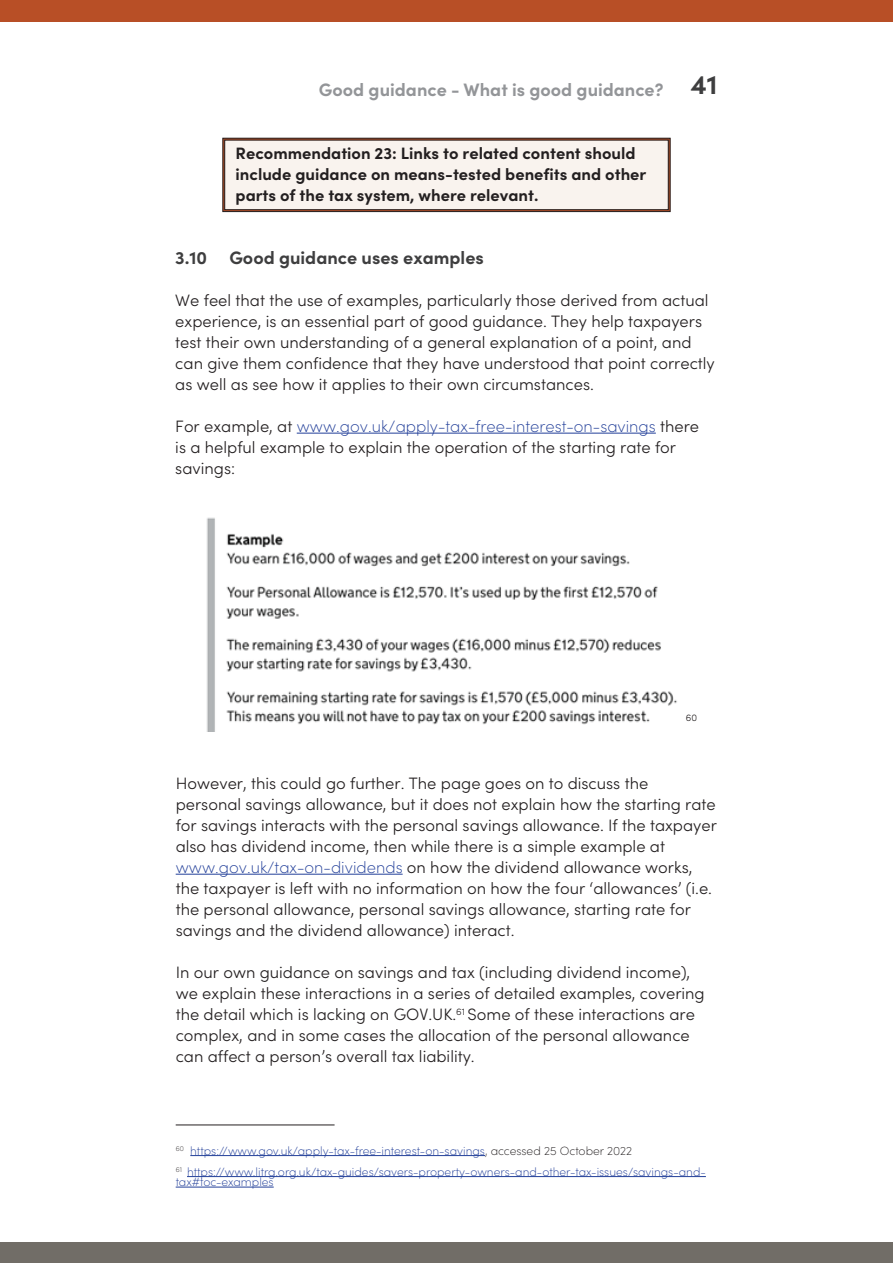
<style>
.page{position:relative;width:893px;height:1263px;background:#fff}
.page>*{position:absolute;margin:0;border:0;box-sizing:border-box;transform-origin:0 0}
.t1{font:700 27px "Sofia Pro";color:#3e3e3f}
.t2{font:700 18px "Sofia Pro";color:#939598}
.Subhead_12pt{font:700 18px "Sofia Pro";color:#3e3e3f}
.Content{font:300 16.5px/21px "Sofia Pro";color:#231f20}
.recommendation{font:700 16.5px/21px "Sofia Pro";color:#231f20}
.Footnote{font:200 12px "Sofia Pro";color:#223f99}
.Content-2{font:300 9.6px "Sofia Pro";color:#231f20}
.s1{font-weight:200;color:#223f99}
.s2{color:#231f20}
</style>
<div class="page">
<hr style="left:176px;top:874px;width:227px;height:1px;background:#223f99">
<div style="left:222px;top:138px;width:448px;height:74px;background:#f9f3ee"></div>
<div style="left:225px;top:140px;width:443px;height:70px;border:1px solid #231f20"></div>
<hr style="left:297px;top:433px;width:359px;height:1px;background:#223f99">
<hr style="left:190px;top:1155px;width:295px;height:1px;background:#223f99">
<hr style="left:187px;top:1176px;width:519px;height:1px;background:#223f99">
<hr style="left:176px;top:1187px;width:98px;height:1px;background:#223f99">
<hr style="left:176px;top:1125px;width:159px;height:1px;background:#231f20">
<img style="left:206px;top:517px;width:471px;height:214px">
<div style="left:0;top:1242px;width:893px;height:21px;background:#716d67"></div>
<div style="left:0;top:0;width:893px;height:21px;background:#b84f26"></div>
<p class="t2" style="left:319px;top:76px;width:346px">Good guidance - What is good guidance?</p>
<p class="recommendation" style="left:236px;top:141px;width:412px">Recommendation 23: Links to related content should include guidance on means-tested benefits and other parts of the tax system, where relevant.</p>
<h1 class="t1" style="left:691px;top:64px;width:28px">41</h1>
<p class="Subhead_12pt" style="left:175px;top:244px;width:310px">3.10 Good guidance uses examples</p>
<p class="Content" style="left:175px;top:289px;width:541px">We feel that the use of examples, particularly those derived from actual experience, is an essential part of good guidance. They help taxpayers test their own understanding of a general explanation of a point, and can give them confidence that they have understood that point correctly as well as see how it applies to their own circumstances.</p>
<p class="Content" style="left:175px;top:415px;width:525px">For example, at <span class="s1">www.gov.uk/apply-tax-free-interest-on-savings</span> there is a helpful example to explain the operation of the starting rate for savings:</p>
<p class="Content-2" style="left:686px;top:710px;width:13px">60</p>
<p class="Content" style="left:176px;top:772px;width:543px">However, this could go further. The page goes on to discuss the personal savings allowance, but it does not explain how the starting rate for savings interacts with the personal savings allowance. If the taxpayer also has dividend income, then while there is a simple example at <span class="s1">www.gov.uk/tax-on-dividends</span> on how the dividend allowance works, the taxpayer is left with no information on how the four ‘allowances’ (i.e. the personal allowance, personal savings allowance, starting rate for savings and the dividend allowance) interact.</p>
<p class="Content" style="left:176px;top:961px;width:531px">In our own guidance on savings and tax (including dividend income), we explain these interactions in a series of detailed examples, covering the detail which is lacking on GOV.UK.<sup>61</sup> Some of these interactions are complex, and in some cases the allocation of the personal allowance can affect a person’s overall tax liability.</p>
<p class="Footnote" style="left:176px;top:1142px;width:458px"><sup>60</sup> https://www.gov.uk/apply-tax-free-interest-on-savings<span class="s2">, accessed 25 October 2022</span></p>
<p class="Footnote" style="left:176px;top:1163px;width:532px"><sup>61</sup> https://www.litrg.org.uk/tax-guides/savers-property-owners-and-other-tax-issues/savings-and-</p>
<p class="Footnote" style="left:176px;top:1173px;width:100px">tax#toc-examples</p>
</div>
